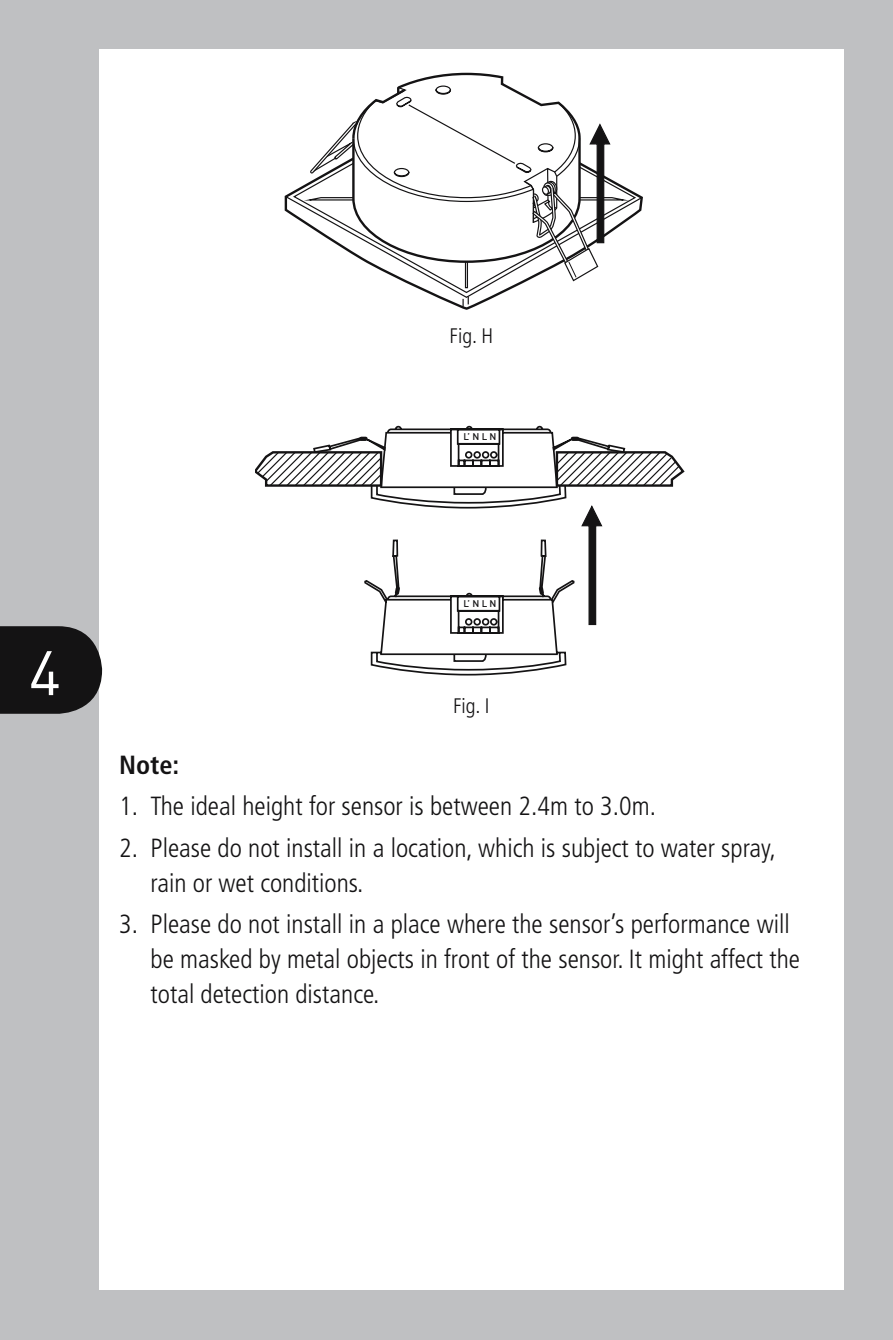
<style>
.page{position:relative;width:893px;height:1340px;background:#fff}
.page>*{position:absolute;margin:0;border:0;box-sizing:border-box;transform-origin:0 0}
.t1{font:61.6px "DIN";color:#fff}
.t2{font:300 condensed 26.25px/35px "Frutiger LT";color:#141314}
.t3{font:700 condensed 26.25px "Frutiger LT";color:#141314}
.t4{font:300 condensed 21px "Frutiger LT";color:#141314}
.t5{font:500 9.45px "DIN";color:#141314}
</style>
<div class="page">
<div style="left:0;top:0;width:893px;height:1339px;background:#bfc0c2"></div>
<div style="left:99px;top:50px;width:744px;height:1240px;background:#fff"></div>
<svg style="left:0;top:49px;width:102px;height:665px"></svg>
<svg style="left:285px;top:73px;width:358px;height:235px"></svg>
<svg style="left:255px;top:425px;width:430px;height:250px"></svg>
<p class="t4" style="left:449px;top:324px;width:45px">Fig. H</p>
<p class="t5" style="left:464px;top:430px;width:35px">L’ N L N</p>
<h1 class="t1" style="left:29px;top:634px;width:34px">4</h1>
<p class="t5" style="left:464px;top:597px;width:35px">L’ N L N</p>
<p class="t4" style="left:453px;top:693px;width:38px">Fig. I</p>
<p class="t3" style="left:119px;top:749px;width:62px">Note:</p>
<p class="t2" style="left:119px;top:788px;width:538px">1. The ideal height for sensor is between 2.4m to 3.0m.</p>
<p class="t2" style="left:151px;top:830px;width:627px;text-indent:-32px">2. Please do not install in a location, which is subject to water spray, rain or wet conditions.</p>
<p class="t2" style="left:151px;top:906px;width:651px;text-indent:-32px">3. Please do not install in a place where the sensor’s performance will be masked by metal objects in front of the sensor. It might affect the total detection distance.</p>
</div>
